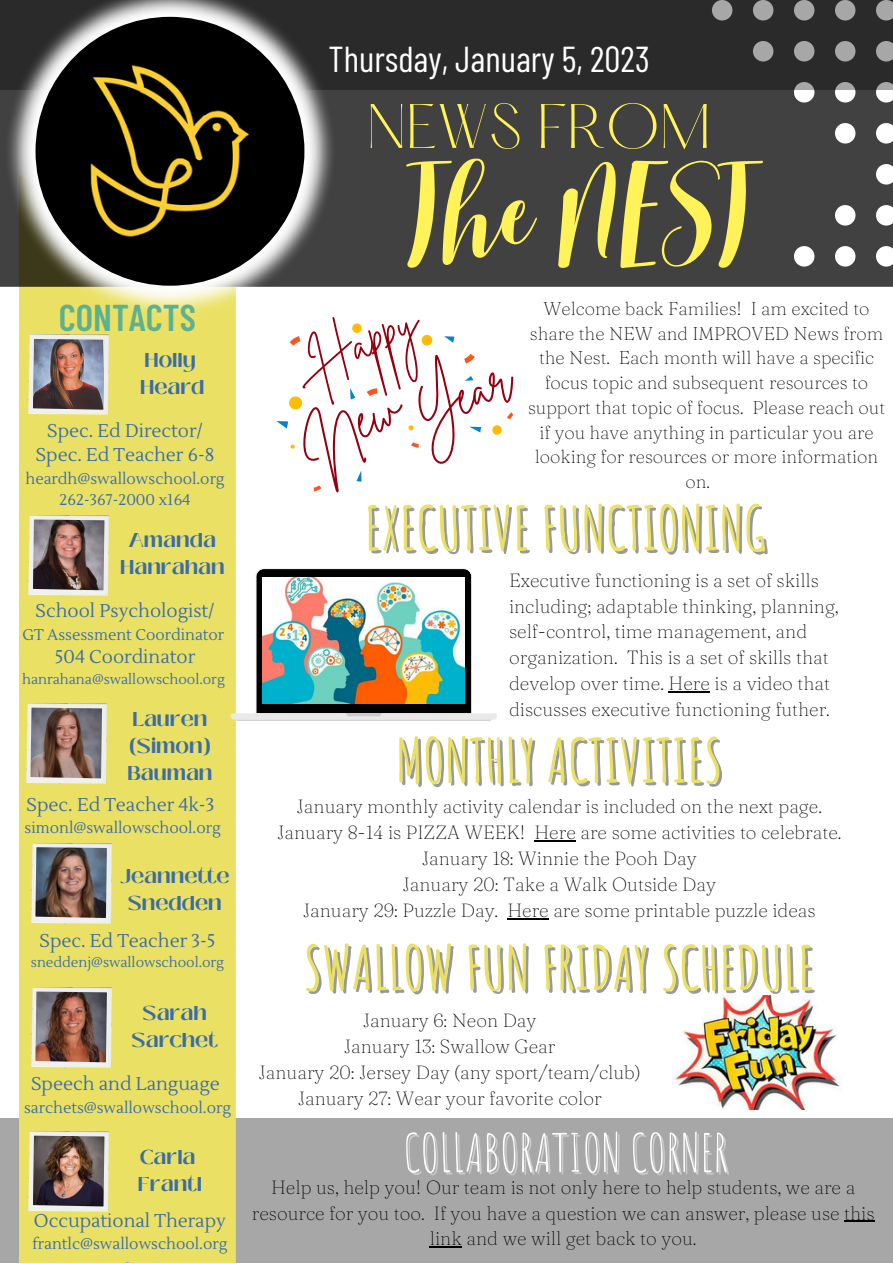
<style>
.page{position:relative;width:893px;height:1264px;background:#fff}
.page>*{position:absolute;margin:0;border:0;box-sizing:border-box;transform-origin:0 0}
.t1{font:300 93.15px "Best";color:#fff359}
.t2{font:700 60.15px "Amatic SC";color:#eae164}
.t3{font:300 54.75px "Hatton";color:#fff359}
.t4{font:51.75px "Amatic SC";color:#fff}
.t5{font:600 37.2px "Barlow Condensed";color:#5eb090}
.t6{font:36px "Barlow Condensed";color:#fff}
.t7{font:700 19.95px/27px "Black Mango";color:#3c6ca8}
.t8{font:100 19.05px/25.8px "Fraunces 9 pt";color:#000;text-align:center}
.t9{font:100 18.45px "Fraunces 9 pt";color:#000}
.t10{font:18.45px/24.8px "Lustria";color:#3c6ca8;text-align:center}
.t11{font:15.45px/21.3px "Lustria";color:#3c6ca8;text-align:center}
.t12{font:13.95px "Lustria";color:#3c6ca8}
</style>
<div class="page">
<div style="left:0;top:1117px;width:892px;height:145px;background:#a7a7a7"></div>
<div style="left:19px;top:317px;width:216px;height:945px;background:#eae164"></div>
<div style="left:0;top:89px;width:892px;height:198px;background:#414141"></div>
<div style="left:793px;top:82px;width:21px;height:20px;background:#fff;border-radius:50%"></div>
<div style="left:834px;top:82px;width:21px;height:20px;background:#fff;border-radius:50%"></div>
<div style="left:834px;top:123px;width:21px;height:20px;background:#fff;border-radius:50%"></div>
<svg style="left:875px;top:89px;width:17px;height:13px"></svg>
<svg style="left:875px;top:123px;width:17px;height:20px"></svg>
<svg style="left:875px;top:164px;width:17px;height:20px"></svg>
<div style="left:793px;top:246px;width:21px;height:20px;background:#fff;border-radius:50%"></div>
<div style="left:834px;top:205px;width:21px;height:20px;background:#fff;border-radius:50%"></div>
<div style="left:834px;top:246px;width:21px;height:20px;background:#fff;border-radius:50%"></div>
<svg style="left:875px;top:205px;width:17px;height:20px"></svg>
<svg style="left:875px;top:246px;width:17px;height:20px"></svg>
<div style="left:0;top:0;width:892px;height:89px;background:#2a2a2a"></div>
<img style="left:4px;top:0;width:332px;height:317px">
<img style="left:35px;top:17px;width:269px;height:269px;border-radius:50%">
<img style="left:29px;top:335px;width:80px;height:80px">
<img style="left:33px;top:339px;width:71px;height:71px">
<img style="left:26px;top:703px;width:80px;height:80px">
<img style="left:30px;top:707px;width:72px;height:71px">
<img style="left:31px;top:843px;width:80px;height:80px">
<img style="left:35px;top:847px;width:72px;height:71px">
<img style="left:31px;top:987px;width:80px;height:80px">
<img style="left:35px;top:991px;width:72px;height:71px">
<img style="left:29px;top:1131px;width:80px;height:80px">
<img style="left:33px;top:1135px;width:71px;height:71px">
<img style="left:29px;top:515px;width:80px;height:80px">
<img style="left:33px;top:519px;width:71px;height:71px">
<svg style="left:276px;top:314px;width:238px;height:179px"></svg>
<svg style="left:231px;top:568px;width:265px;height:153px"></svg>
<img style="left:263px;top:577px;width:201px;height:126px">
<img style="left:672px;top:995px;width:170px;height:114px">
<hr style="left:668px;top:691px;width:42px;height:1px;background:#000">
<hr style="left:534px;top:840px;width:41px;height:1px;background:#000">
<hr style="left:507px;top:918px;width:41px;height:1px;background:#000">
<hr style="left:844px;top:1220px;width:30px;height:1px;background:#000">
<hr style="left:430px;top:1246px;width:32px;height:1px;background:#000">
<h3 class="t5" style="left:59px;top:294px;width:139px">CONTACTS</h3>
<p class="t7" style="left:140px;top:346px;width:66px">Holly<br>Heard</p>
<p class="t10" style="left:36px;top:418px;width:180px">Spec. Ed Director/<br>Spec. Ed Teacher 6-8</p>
<p class="t11" style="left:25px;top:468px;width:201px">heardh@swallowschool.org<br>262-367-2000 x164</p>
<p class="t7" style="left:120px;top:527px;width:106px;text-align:center">Amanda<br>Hanrahan</p>
<p class="t10" style="left:36px;top:599px;width:180px">School Psychologist/</p>
<p class="t11" style="left:22px;top:624px;width:203px">GT Assessment Coordinator</p>
<p class="t10" style="left:55px;top:645px;width:142px">504 Coordinator</p>
<p class="t12" style="left:22px;top:670px;width:204px">hanrahana@swallowschool.org</p>
<p class="t7" style="left:127px;top:705px;width:87px">Lauren (Simon)<br>Bauman</p>
<p class="t10" style="left:27px;top:792px;width:189px">Spec. Ed Teacher 4k-3</p>
<p class="t11" style="left:25px;top:818px;width:198px">simonl@swallowschool.org</p>
<p class="t7" style="left:120px;top:862px;width:111px;text-align:center">Jeannette<br>Snedden</p>
<p class="t10" style="left:39px;top:928px;width:178px">Spec. Ed Teacher 3-5</p>
<p class="t12" style="left:31px;top:953px;width:195px">sneddenj@swallowschool.org</p>
<p class="t7" style="left:132px;top:999px;width:87px;text-align:center">Sarah<br>Sarchet</p>
<p class="t10" style="left:31px;top:1072px;width:190px">Speech and Language</p>
<p class="t11" style="left:24px;top:1097px;width:208px">sarchets@swallowschool.org</p>
<p class="t7" style="left:138px;top:1144px;width:66px">Carla<br>Frantl</p>
<p class="t10" style="left:34px;top:1208px;width:193px">Occupational Therapy</p>
<p class="t11" style="left:33px;top:1233px;width:196px">frantlc@swallowschool.org</p>
<h3 class="t6" style="left:328px;top:36px;width:323px">Thursday, January 5, 2023</h3>
<h3 class="t3" style="left:367px;top:101px;width:345px">NEWS FROM</h3>
<h1 class="t1" style="left:407px;top:158px;width:351px">The NEST</h1>
<p class="t9" style="left:543px;top:297px;width:327px">Welcome back Families! I am excited to</p>
<p class="t9" style="left:530px;top:321px;width:355px">share the NEW and IMPROVED News from</p>
<p class="t9" style="left:539px;top:346px;width:336px">the Nest. Each month will have a specific</p>
<p class="t9" style="left:545px;top:371px;width:325px">focus topic and subsequent resources to</p>
<p class="t9" style="left:528px;top:396px;width:358px">support that topic of focus. Please reach out</p>
<p class="t9" style="left:539px;top:420px;width:335px">if you have anything in particular you are</p>
<p class="t9" style="left:535px;top:445px;width:345px">looking for resources or more information</p>
<p class="t9" style="left:685px;top:470px;width:26px">on.</p>
<h2 class="t2" style="left:365px;top:489px;width:403px">EXECUTIVE FUNCTIONING</h2>
<p class="t8" style="left:509px;top:567px;width:331px;text-align:left">Executive functioning is a set of skills including; adaptable thinking, planning, self-control, time management, and organization. This is a set of skills that develop over time. Here is a video that discusses executive functioning futher.</p>
<h2 class="t2" style="left:396px;top:721px;width:328px">MONTHLY ACTIVITIES</h2>
<p class="t8" style="left:277px;top:793px;width:565px">January monthly activity calendar is included on the next page.<br>January 8-14 is PIZZA WEEK! Here are some activities to celebrate.<br>January 18: Winnie the Pooh Day<br>January 20: Take a Walk Outside Day<br>January 29: Puzzle Day. Here are some printable puzzle ideas</p>
<h2 class="t2" style="left:304px;top:929px;width:512px">SWALLOW FUN FRIDAY SCHEDULE</h2>
<p class="t8" style="left:258px;top:1007px;width:383px">January 6: Neon Day<br>January 13: Swallow Gear<br>January 20: Jersey Day (any sport/team/club)<br>January 27: Wear your favorite color</p>
<h3 class="t4" style="left:403px;top:1119px;width:326px">COLLABORATION CORNER</h3>
<p class="t8" style="left:252px;top:1173px;width:624px">Help us, help you! Our team is not only here to help students, we are a resource for you too. If you have a question we can answer, please use this link and we will get back to you.</p>
</div>
